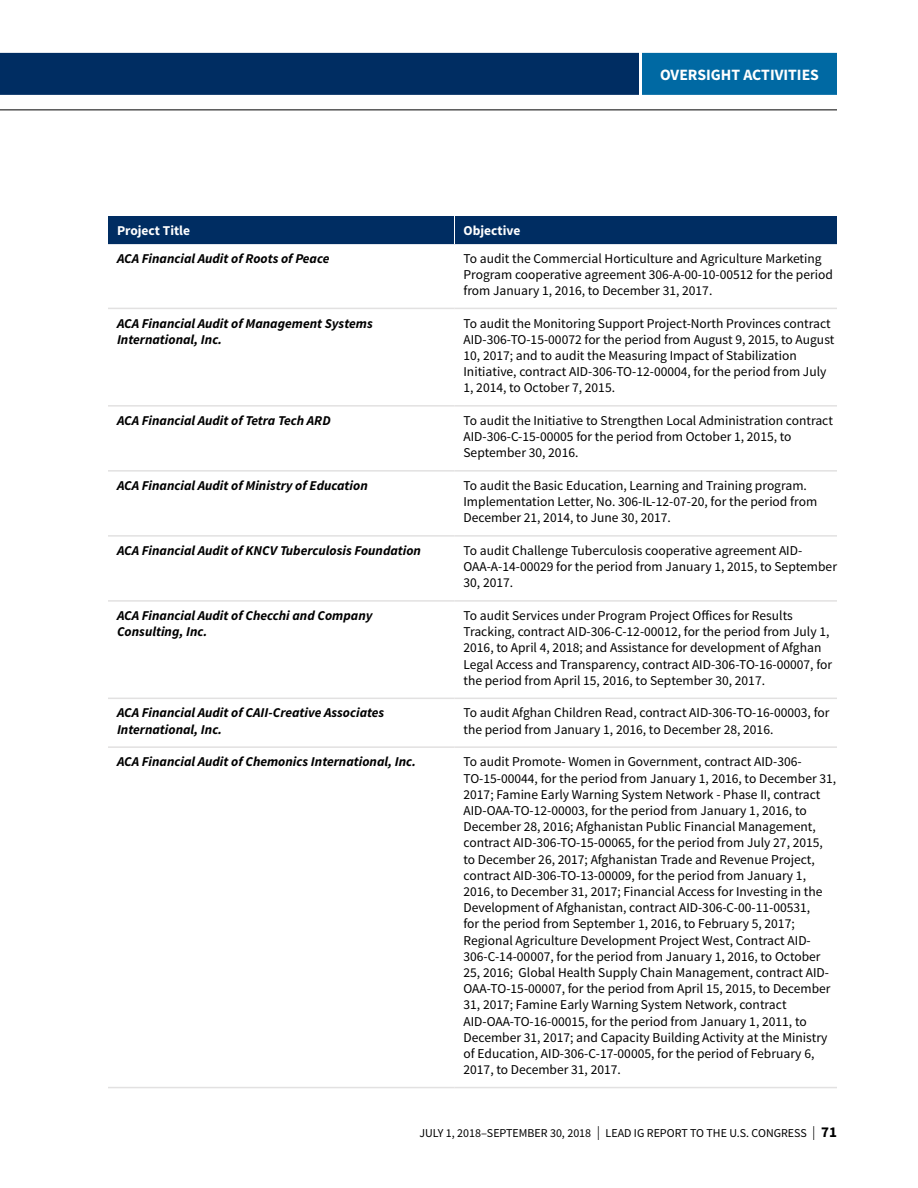
<style>
.page{position:relative;width:918px;height:1188px;background:#fff}
.page>*{position:absolute;margin:0;border:0;box-sizing:border-box;transform-origin:0 0}
.t1{font:700 15.75px "Source Sans Pro";color:#fff}
.Table_Text_left{font:13.5px/16.2px "Source Sans Pro";color:#000}
.Table_Text_left-2{font:italic 700 13.5px/16.2px "Source Sans Pro";color:#000}
.t2{font:700 13.5px "Source Sans Pro";color:#fff}
.t3{font:12px "Source Sans Pro";color:#000}
.s1{font-weight:200;font-size:21px}
.s2{font-weight:700;font-size:15px}
</style>
<div class="page">
<div style="left:642px;top:53px;width:195px;height:42px;background:#0069a3"></div>
<div style="left:0;top:53px;width:639px;height:42px;background:#002d62"></div>
<hr style="left:0;top:110px;width:837px;height:1px;background:#000">
<hr style="left:108px;top:308px;width:346px;height:1px;background:#e2e1e1">
<hr style="left:454px;top:308px;width:383px;height:1px;background:#e2e1e1">
<hr style="left:108px;top:405px;width:346px;height:2px;background:#e2e1e1">
<hr style="left:454px;top:405px;width:383px;height:2px;background:#e2e1e1">
<hr style="left:108px;top:470px;width:346px;height:2px;background:#e2e1e1">
<hr style="left:454px;top:470px;width:383px;height:2px;background:#e2e1e1">
<hr style="left:108px;top:535px;width:346px;height:2px;background:#e2e1e1">
<hr style="left:454px;top:535px;width:383px;height:2px;background:#e2e1e1">
<hr style="left:108px;top:600px;width:346px;height:2px;background:#e2e1e1">
<hr style="left:454px;top:600px;width:383px;height:2px;background:#e2e1e1">
<hr style="left:108px;top:698px;width:346px;height:1px;background:#e2e1e1">
<hr style="left:454px;top:698px;width:383px;height:1px;background:#e2e1e1">
<hr style="left:108px;top:746px;width:346px;height:2px;background:#e2e1e1">
<hr style="left:454px;top:746px;width:383px;height:2px;background:#e2e1e1">
<hr style="left:108px;top:1087px;width:346px;height:1px;background:#e2e1e1">
<hr style="left:454px;top:1087px;width:383px;height:1px;background:#e2e1e1">
<div style="left:108px;top:216px;width:729px;height:28px;background:#002d62"></div>
<p class="t1" style="left:660px;top:64px;width:160px">OVERSIGHT ACTIVITIES</p>
<p class="t2" style="left:117px;top:222px;width:75px">Project Title</p>
<p class="t2" style="left:464px;top:222px;width:58px">Objective</p>
<p class="Table_Text_left-2" style="left:117px;top:250px;width:214px">ACA Financial Audit of Roots of Peace</p>
<p class="Table_Text_left" style="left:464px;top:250px;width:371px">To audit the Commercial Horticulture and Agriculture Marketing<br>Program cooperative agreement 306-A-00-10-00512 for the period from January 1, 2016, to December 31, 2017.</p>
<p class="Table_Text_left-2" style="left:117px;top:315px;width:257px">ACA Financial Audit of Management Systems<br>International, Inc.</p>
<p class="Table_Text_left" style="left:464px;top:315px;width:373px">To audit the Monitoring Support Project-North Provinces contract AID-306-TO-15-00072 for the period from August 9, 2015, to August 10, 2017; and to audit the Measuring Impact of Stabilization Initiative, contract AID-306-TO-12-00004, for the period from July 1, 2014, to October 7, 2015.</p>
<p class="Table_Text_left-2" style="left:117px;top:412px;width:215px">ACA Financial Audit of Tetra Tech ARD</p>
<p class="Table_Text_left" style="left:464px;top:413px;width:371px">To audit the Initiative to Strengthen Local Administration contract<br>AID-306-C-15-00005 for the period from October 1, 2015, to<br>September 30, 2016.</p>
<p class="Table_Text_left-2" style="left:117px;top:477px;width:252px">ACA Financial Audit of Ministry of Education</p>
<p class="Table_Text_left" style="left:464px;top:478px;width:355px">To audit the Basic Education, Learning and Training program.<br>Implementation Letter, No. 306-IL-12-07-20, for the period from<br>December 21, 2014, to June 30, 2017.</p>
<p class="Table_Text_left-2" style="left:117px;top:542px;width:306px">ACA Financial Audit of KNCV Tuberculosis Foundation</p>
<p class="Table_Text_left" style="left:464px;top:543px;width:375px">To audit Challenge Tuberculosis cooperative agreement AID-<br>OAA-A-14-00029 for the period from January 1, 2015, to September<br>30, 2017.</p>
<p class="Table_Text_left-2" style="left:117px;top:607px;width:257px">ACA Financial Audit of Checchi and Company<br>Consulting, Inc.</p>
<p class="Table_Text_left" style="left:464px;top:608px;width:370px">To audit Services under Program Project Offices for Results Tracking, contract AID-306-C-12-00012, for the period from July 1, 2016, to April 4, 2018; and Assistance for development of Afghan Legal Access and Transparency, contract AID-306-TO-16-00007, for the period from April 15, 2016, to September 30, 2017.</p>
<p class="Table_Text_left-2" style="left:117px;top:705px;width:269px">ACA Financial Audit of CAII-Creative Associates<br>International, Inc.</p>
<p class="Table_Text_left" style="left:464px;top:705px;width:368px">To audit Afghan Children Read, contract AID-306-TO-16-00003, for the period from January 1, 2016, to December 28, 2016.</p>
<p class="Table_Text_left-2" style="left:117px;top:754px;width:301px">ACA Financial Audit of Chemonics International, Inc.</p>
<p class="Table_Text_left" style="left:464px;top:754px;width:374px">To audit Promote- Women in Government, contract AID-306- TO-15-00044, for the period from January 1, 2016, to December 31, 2017; Famine Early Warning System Network - Phase II, contract AID-OAA-TO-12-00003, for the period from January 1, 2016, to December 28, 2016; Afghanistan Public Financial Management, contract AID-306-TO-15-00065, for the period from July 27, 2015, to December 26, 2017; Afghanistan Trade and Revenue Project, contract AID-306-TO-13-00009, for the period from January 1, 2016, to December 31, 2017; Financial Access for Investing in the Development of Afghanistan, contract AID-306-C-00-11-00531,<br>for the period from September 1, 2016, to February 5, 2017; Regional Agriculture Development Project West, Contract AID-306-C-14-00007, for the period from January 1, 2016, to October 25, 2016; Global Health Supply Chain Management, contract AID-OAA-TO-15-00007, for the period from April 15, 2015, to December 31, 2017; Famine Early Warning System Network, contract AID-OAA-TO-16-00015, for the period from January 1, 2011, to December 31, 2017; and Capacity Building Activity at the Ministry of Education, AID-306-C-17-00005, for the period of February 6, 2017, to December 31, 2017.</p>
<p class="t3" style="left:419px;top:1125px;width:419px">JULY 1, 2018‒SEPTEMBER 30, 2018 <span class="s1">I</span> LEAD IG REPORT TO THE U.S. CONGRESS <span class="s1">I</span> <span class="s2">71</span></p>
</div>
